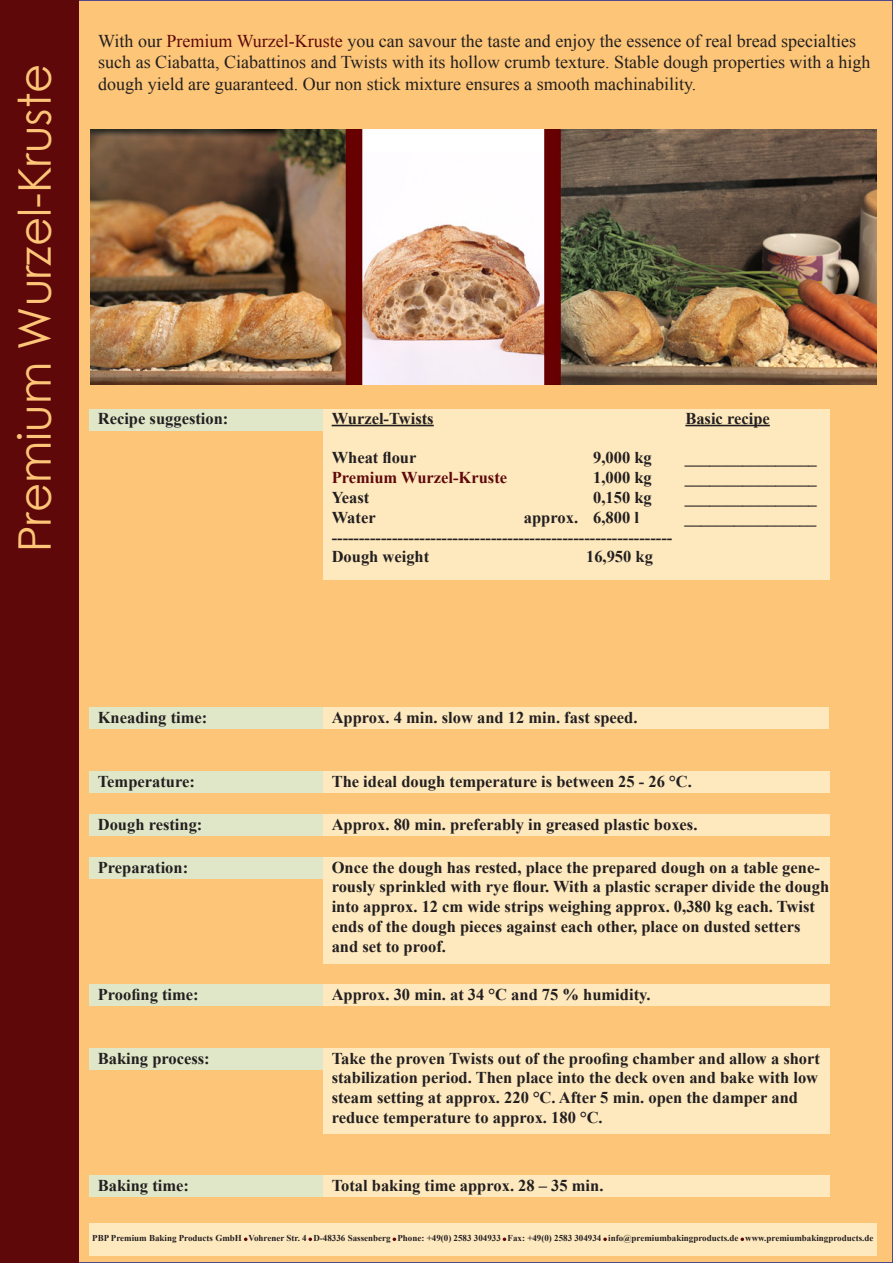
<style>
.page{position:relative;width:893px;height:1263px;background:#fff}
.page>*{position:absolute;margin:0;border:0;box-sizing:border-box;transform-origin:0 0}
.t1{font:45px "Century Gothic";color:#fdc577}
.t2{font:18px/21.6px "Times New Roman";color:#231f20}
.t3{font:700 16.5px/19.8px "Times New Roman";color:#231f20}
.t4{font:700 16.5px "Times New Roman";color:#5f080a}
.t5{font:700 9px "Times New Roman";color:#231f20}
.s1{color:#5f080a}
</style>
<div class="page">
<div style="left:77px;top:0;width:816px;height:1263px;background:#fdc577"></div>
<div style="left:89px;top:707px;width:234px;height:22px;background:#e0e7c8"></div>
<div style="left:89px;top:1175px;width:234px;height:21px;background:#e0e7c8"></div>
<div style="left:323px;top:707px;width:506px;height:22px;background:#fee9be"></div>
<div style="left:323px;top:857px;width:506px;height:106px;background:#fee9be"></div>
<div style="left:323px;top:1048px;width:506px;height:85px;background:#fee9be"></div>
<div style="left:323px;top:1175px;width:506px;height:21px;background:#fee9be"></div>
<div style="left:0;top:0;width:79px;height:1263px;background:#5f080a"></div>
<img style="left:90px;top:130px;width:787px;height:255px">
<div style="left:89px;top:1223px;width:787px;height:32px;background:#fee9be"></div>
<svg style="left:244px;top:1237px;width:4px;height:4px"></svg>
<svg style="left:308px;top:1237px;width:4px;height:4px"></svg>
<svg style="left:393px;top:1237px;width:3px;height:4px"></svg>
<svg style="left:503px;top:1237px;width:3px;height:4px"></svg>
<svg style="left:603px;top:1237px;width:4px;height:4px"></svg>
<svg style="left:740px;top:1237px;width:4px;height:4px"></svg>
<div style="left:323px;top:410px;width:506px;height:170px;background:#fee9be"></div>
<hr style="left:332px;top:425px;width:102px;height:1px;background:#231f20">
<hr style="left:685px;top:425px;width:85px;height:1px;background:#231f20">
<div style="left:89px;top:410px;width:234px;height:21px;background:#e0e7c8"></div>
<div style="left:89px;top:771px;width:234px;height:21px;background:#e0e7c8"></div>
<div style="left:89px;top:814px;width:234px;height:21px;background:#e0e7c8"></div>
<div style="left:89px;top:857px;width:234px;height:21px;background:#e0e7c8"></div>
<div style="left:89px;top:984px;width:234px;height:22px;background:#e0e7c8"></div>
<div style="left:89px;top:1048px;width:234px;height:21px;background:#e0e7c8"></div>
<div style="left:323px;top:771px;width:506px;height:21px;background:#fee9be"></div>
<div style="left:323px;top:814px;width:506px;height:21px;background:#fee9be"></div>
<div style="left:323px;top:984px;width:506px;height:22px;background:#fee9be"></div>
<p class="t1" style="left:3px;top:552px;width:490px;rotate:-90deg">Premium Wurzel-Kruste</p>
<p class="t2" style="left:98px;top:30px;width:774px">With our <span class="s1">Premium Wurzel-Kruste</span> you can savour the taste and enjoy the essence of real bread specialties such as Ciabatta, Ciabattinos and Twists with its hollow crumb texture. Stable dough properties with a high dough yield are guaranteed. Our non stick mixture ensures a smooth machinability.</p>
<p class="t3" style="left:98px;top:408px;width:132px">Recipe suggestion:</p>
<p class="t3" style="left:332px;top:408px;width:104px">Wurzel-Twists</p>
<p class="t3" style="left:685px;top:408px;width:86px">Basic recipe</p>
<p class="t3" style="left:332px;top:447px;width:86px">Wheat flour</p>
<p class="t3" style="left:593px;top:447px;width:60px">9,000 kg</p>
<p class="t3" style="left:685px;top:447px;width:133px">________________</p>
<p class="t4" style="left:332px;top:466px;width:177px">Premium Wurzel-Kruste</p>
<p class="t3" style="left:593px;top:467px;width:60px">1,000 kg</p>
<p class="t3" style="left:685px;top:467px;width:133px">________________</p>
<p class="t3" style="left:332px;top:487px;width:39px">Yeast</p>
<p class="t3" style="left:593px;top:487px;width:60px">0,150 kg</p>
<p class="t3" style="left:685px;top:487px;width:133px">________________</p>
<p class="t3" style="left:332px;top:507px;width:45px">Water</p>
<p class="t3" style="left:524px;top:507px;width:117px">approx. 6,800 l</p>
<p class="t3" style="left:684px;top:507px;width:133px">________________</p>
<p class="t3" style="left:332px;top:527px;width:342px">--------------------------------------------------------------</p>
<p class="t3" style="left:332px;top:546px;width:99px">Dough weight</p>
<p class="t3" style="left:586px;top:546px;width:68px">16,950 kg</p>
<p class="t3" style="left:98px;top:707px;width:111px">Kneading time:</p>
<p class="t3" style="left:332px;top:707px;width:307px">Approx. 4 min. slow and 12 min. fast speed.</p>
<p class="t3" style="left:98px;top:771px;width:99px">Temperature:</p>
<p class="t3" style="left:98px;top:814px;width:106px">Dough resting:</p>
<p class="t3" style="left:98px;top:857px;width:92px">Preparation:</p>
<p class="t3" style="left:332px;top:771px;width:362px">The ideal dough temperature is between 25 - 26 °C.</p>
<p class="t3" style="left:332px;top:814px;width:367px">Approx. 80 min. preferably in greased plastic boxes.</p>
<p class="t3" style="left:332px;top:857px;width:499px">Once the dough has rested, place the prepared dough on a table gene&shy;rously sprinkled with rye flour. With a plastic scraper divide the dough into approx. 12 cm wide strips weighing approx. 0,380 kg each. Twist ends of the dough pieces against each other, place on dusted setters and set to proof.</p>
<p class="t3" style="left:98px;top:984px;width:102px">Proofing time:</p>
<p class="t3" style="left:332px;top:984px;width:320px">Approx. 30 min. at 34 °C and 75 % humidity.</p>
<p class="t3" style="left:98px;top:1048px;width:114px">Baking process:</p>
<p class="t3" style="left:332px;top:1048px;width:490px">Take the proven Twists out of the proofing chamber and allow a short stabilization period. Then place into the deck oven and bake with low steam setting at approx. 220 °C. After 5 min. open the damper and reduce temperature to approx. 180 °C.</p>
<p class="t3" style="left:98px;top:1175px;width:93px">Baking time:</p>
<p class="t3" style="left:332px;top:1175px;width:273px">Total baking time approx. 28 – 35 min.</p>
<p class="t5" style="left:92px;top:1232px;width:783px">PBP Premium Baking Products GmbH Vohrener Str. 4 D-48336 Sassenberg Phone: +49(0) 2583 304933 Fax: +49(0) 2583 304934 info@premiumbakingproducts.de www.premiumbakingproducts.de</p>
</div>
